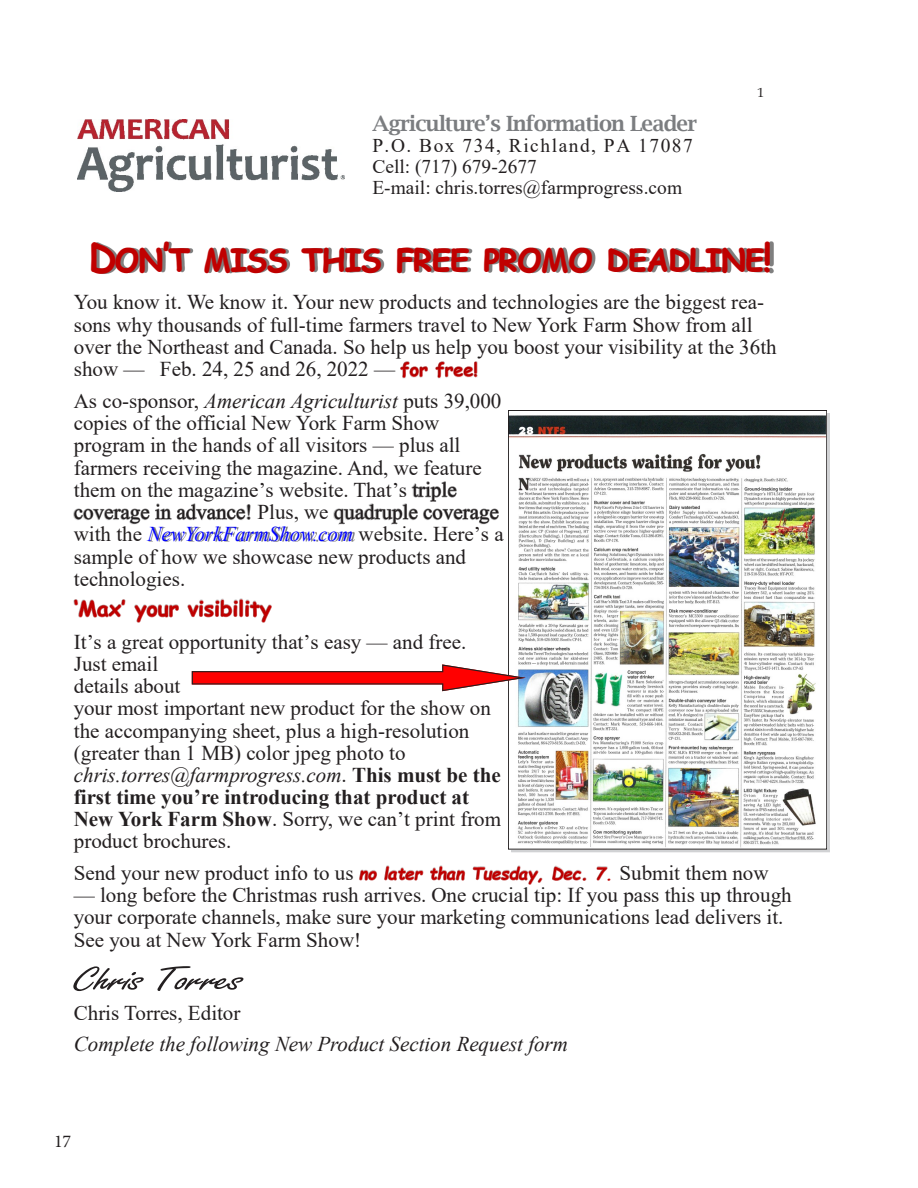
<style>
.page{position:relative;width:918px;height:1188px;background:#fff}
.page>*{position:absolute;margin:0;border:0;box-sizing:border-box;transform-origin:0 0}
.t1{font:700 39px "Comic Sans MS";letter-spacing:-.065em;color:#c00000}
.t2{font:21.15px "Times New Roman";letter-spacing:-.005em;color:#231f20}
.t3{font:21px/22.2px "Times New Roman";color:#231f20}
.t4{font:italic 21px/31.2px "Times New Roman";letter-spacing:-.005em;color:#231f20}
.t5{font:600 21px "Lucida Bright";letter-spacing:-.035em;color:#7b7d80}
.t6{font:19.5px/20.7px "Times New Roman";color:#231f20}
.t7{font:18px "Minion Pro";color:#231f20}
.t8{font:13.35px "Book Antiqua";color:#231f20}
.s1{font-style:italic}
.s2{font-style:italic;color:#00f}
.s3{font-weight:700}
.s4{font-family:"Comic Sans MS";font-weight:700;font-style:italic;font-size:16.5px;color:#c00000}
.s5{font-style:normal}
</style>
<div class="page">
<img style="left:94px;top:242px;width:44px;height:32px">
<img style="left:138px;top:248px;width:6px;height:25px">
<img style="left:144px;top:241px;width:601px;height:33px">
<img style="left:745px;top:241px;width:29px;height:33px">
<svg style="left:403px;top:361px;width:75px;height:18px"></svg>
<img style="left:400px;top:361px;width:77px;height:17px">
<svg style="left:73px;top:503px;width:178px;height:22px"></svg>
<img style="left:247px;top:504px;width:3px;height:12px">
<svg style="left:333px;top:481px;width:152px;height:44px"></svg>
<img style="left:334px;top:504px;width:165px;height:20px">
<img style="left:137px;top:516px;width:206px;height:26px">
<img style="left:343px;top:516px;width:29px;height:26px">
<svg style="left:73px;top:599px;width:53px;height:19px"></svg>
<img style="left:134px;top:599px;width:138px;height:24px">
<img style="left:359px;top:866px;width:249px;height:19px">
<svg style="left:73px;top:966px;width:170px;height:25px"></svg>
<img style="left:510px;top:415px;width:315px;height:432px">
<div style="left:508px;top:410px;width:319px;height:439px;border:1px solid #231f20"></div>
<svg style="left:192px;top:664px;width:334px;height:27px"></svg>
<img style="left:77px;top:119px;width:267px;height:73px">
<p class="t5" style="left:372px;top:112px;width:326px">Agriculture’s Information Leader</p>
<p class="t6" style="left:372px;top:135px;width:322px">P.O. Box 734, Richland, PA 17087<br>Cell: (717) 679-2677<br>E-mail: chris.torres@farmprogress.com</p>
<p class="t8" style="left:757px;top:83px;width:8px">1</p>
<p class="t1" style="left:88px;top:229px;width:685px">Don’t miss this free promo deadline!</p>
<p class="t3" style="left:74px;top:291px;width:704px">You know it. We know it. Your new products and technologies are the biggest rea&shy;sons why thousands of full-time farmers travel to New York Farm Show from all over the Northeast and Canada. So help us help you boost your visibility at the 36th</p>
<p class="t2" style="left:74px;top:354px;width:323px">show — Feb. 24, 25 and 26, 2022 —</p>
<p class="t3" style="left:74px;top:389px;width:429px">As co-sponsor, <span class="s1">American Agriculturist</span> puts 39,000</p>
<p class="t3" style="left:74px;top:411px;width:367px">copies of the official New York Farm Show</p>
<p class="t3" style="left:74px;top:433px;width:388px">program in the hands of all visitors — plus all</p>
<p class="t3" style="left:74px;top:456px;width:409px">farmers receiving the magazine. And, we feature</p>
<p class="t3" style="left:74px;top:478px;width:335px">them on the magazine’s website. That’s</p>
<p class="t3" style="left:257px;top:500px;width:73px">Plus, we</p>
<p class="t3" style="left:74px;top:522px;width:431px">with the <span class="s2">NewYorkFarmShow.com</span> website. Here’s a</p>
<p class="t3" style="left:74px;top:545px;width:394px">sample of how we showcase new products and</p>
<p class="t3" style="left:74px;top:567px;width:113px">technologies.</p>
<p class="t3" style="left:74px;top:630px;width:429px">It’s a great opportunity that’s easy — and free.<br>Just email<br>details about<br>your most important new product for the show on the accompanying sheet, plus a high-resolution (greater than 1 MB) color jpeg photo to <span class="s1">chris.torres@farmprogress.com</span>. <span class="s3">This must be the first time you’re introducing that product at New York Farm Show</span>. Sorry, we can’t print from product brochures.</p>
<p class="t3" style="left:74px;top:861px;width:281px">Send your new product info to us</p>
<p class="t3" style="left:605px;top:861px;width:165px"><span class="s4">.</span> Submit them now</p>
<p class="t2" style="left:74px;top:880px;width:719px">— long before the Christmas rush arrives. One crucial tip: If you pass this up through</p>
<p class="t3" style="left:74px;top:905px;width:711px">your corporate channels, make sure your marketing communications lead delivers it.<br>See you at New York Farm Show!</p>
<p class="t4" style="left:74px;top:997px;width:496px"><span class="s5">Chris Torres, Editor<br></span>Complete the following New Product Section Request form</p>
<p class="t7" style="left:54px;top:1129px;width:19px">17</p>
</div>
